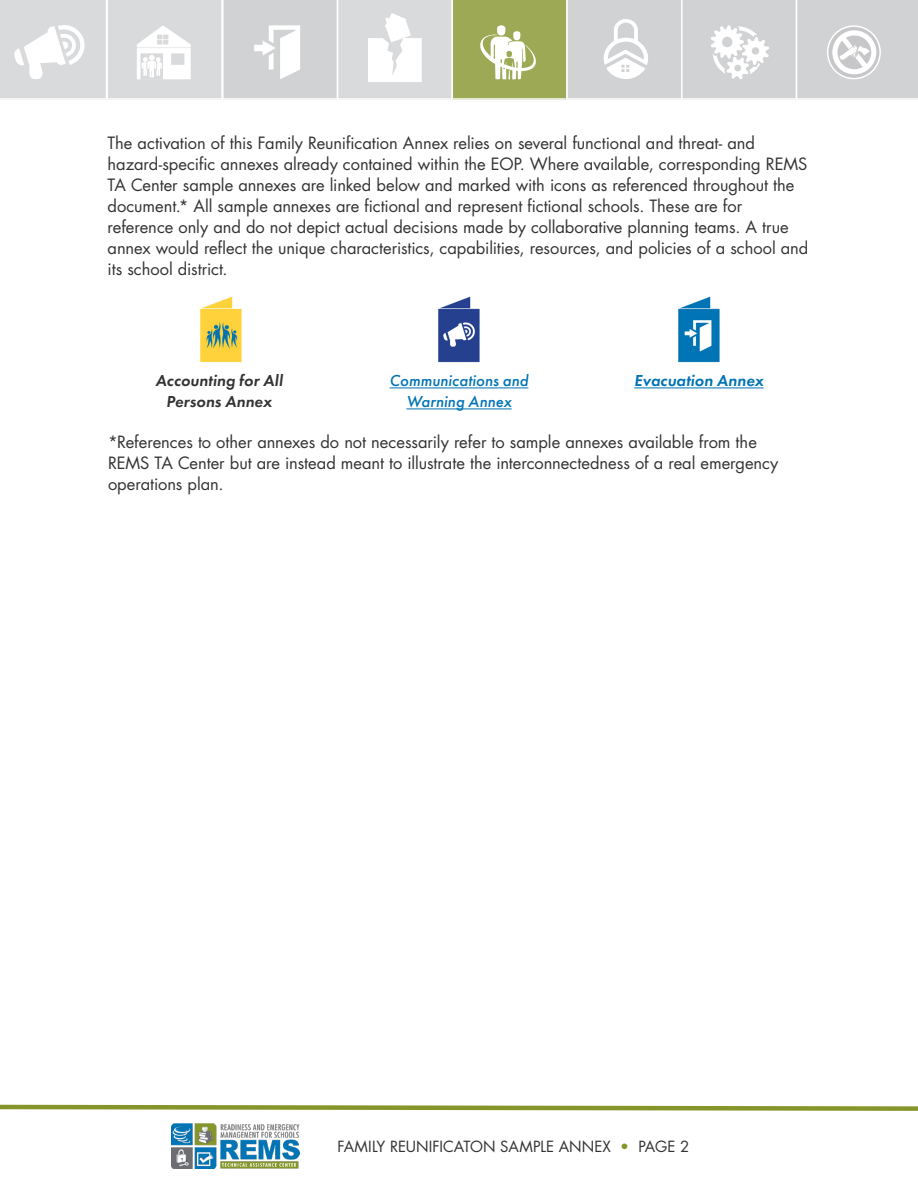
<style>
.page{position:relative;width:918px;height:1188px;background:#fff}
.page>*{position:absolute;margin:0;border:0;box-sizing:border-box;transform-origin:0 0}
.t1{font:16.5px/21px "Futura Std";letter-spacing:-.005em;color:#323332}
.t2{font:italic 500 16.5px/21px "Futura PT";letter-spacing:.005em;color:#0073b4;text-align:center}
.t3{font:italic 600 16.5px/21px "Futura PT";letter-spacing:.005em;color:#323332;text-align:center}
.t4{font:italic 600 16.5px "Futura PT";letter-spacing:.005em;color:#0073b4}
.t5{font:15px "Futura Std";letter-spacing:.005em;color:#323332}
.s1{color:#859529}
</style>
<div class="page">
<img style="left:171px;top:1124px;width:129px;height:45px">
<svg style="left:0;top:1105px;width:918px;height:6px;background:#a3af5f"></svg>
<img style="left:200px;top:297px;width:42px;height:66px">
<svg style="left:0;top:0;width:918px;height:100px"></svg>
<hr style="left:390px;top:388px;width:138px;height:1px;background:#0073b4">
<hr style="left:406px;top:409px;width:106px;height:1px;background:#0073b4">
<hr style="left:634px;top:388px;width:130px;height:1px;background:#0073b4">
<img style="left:438px;top:297px;width:42px;height:66px">
<img style="left:678px;top:297px;width:42px;height:66px">
<p class="t1" style="left:108px;top:132px;width:702px">The activation of this Family Reunification Annex relies on several functional and threat- and hazard-specific annexes already contained within the EOP. Where available, corresponding REMS TA Center sample annexes are linked below and marked with icons as referenced throughout the document.* All sample annexes are fictional and represent fictional schools. These are for reference only and do not depict actual decisions made by collaborative planning teams. A true annex would reflect the unique characteristics, capabilities, resources, and policies of a school and its school district.</p>
<p class="t3" style="left:155px;top:370px;width:129px">Accounting for All<br>Persons Annex</p>
<p class="t2" style="left:390px;top:370px;width:140px">Communications and<br>Warning Annex</p>
<p class="t4" style="left:634px;top:370px;width:131px">Evacuation Annex</p>
<p class="t1" style="left:108px;top:431px;width:672px">*References to other annexes do not necessarily refer to sample annexes available from the<br>REMS TA Center but are instead meant to illustrate the interconnectedness of a real emergency operations plan.</p>
<p class="t5" style="left:338px;top:1137px;width:353px">FAMILY REUNIFICATON SAMPLE ANNEX <span class="s1">•</span> PAGE 2</p>
</div>
